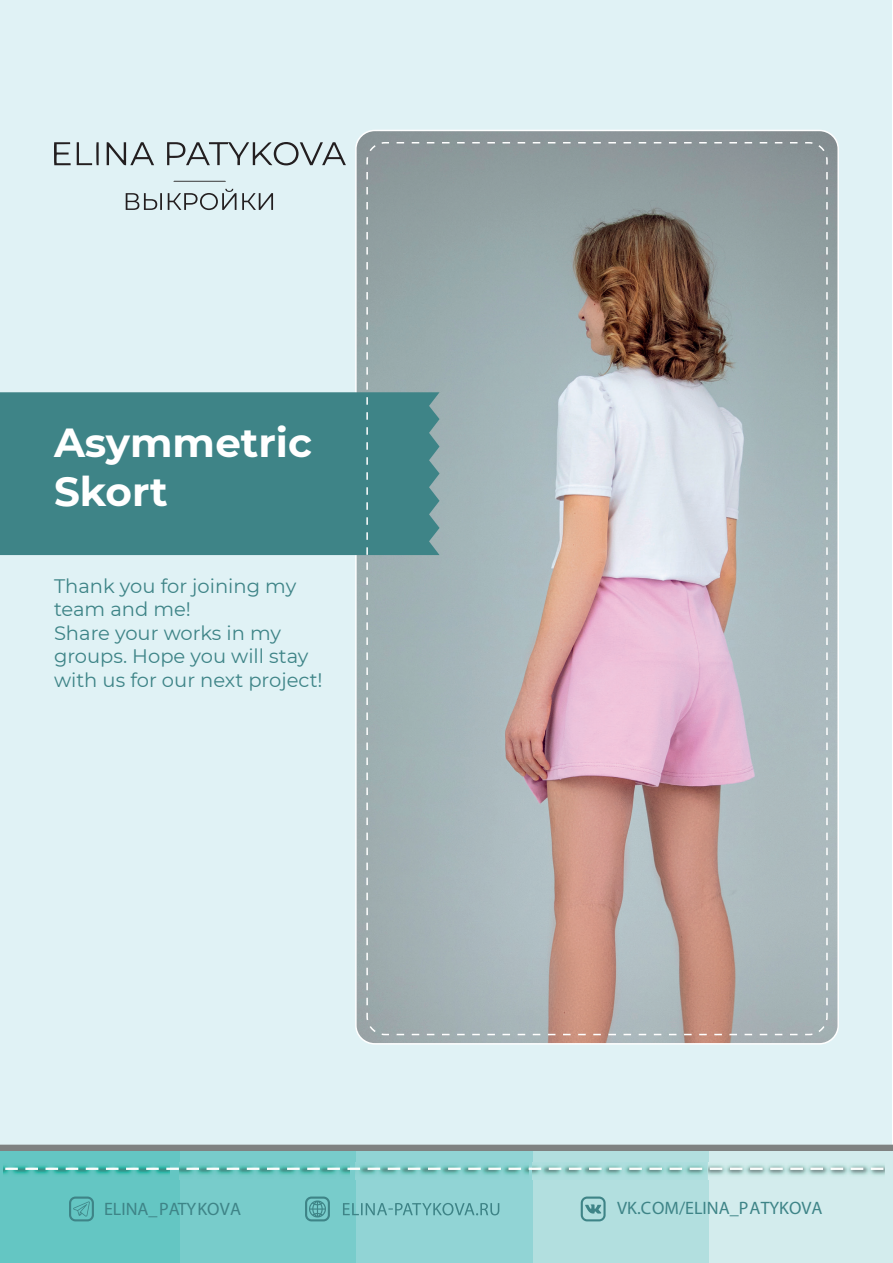
<style>
.page{position:relative;width:893px;height:1263px;background:#fff}
.page>*{position:absolute;margin:0;border:0;box-sizing:border-box;transform-origin:0 0}
.t1{font:700 40.5px/48.6px "Montserrat";color:#fff}
.t2{font:19.5px/23.4px "Montserrat";color:#3e8487}
.t3{font:18px "Myriad Pro";color:#3e8487}
</style>
<div class="page">
<div style="left:0;top:0;width:892px;height:1263px;background:#e0f2f5"></div>
<img style="left:358px;top:133px;width:478px;height:911px">
<div style="left:1px;top:392px;width:365px;height:163px;background:#3e8487"></div>
<svg style="left:366px;top:141px;width:462px;height:895px;background:#ababad"></svg>
<div style="left:1px;top:1145px;width:892px;height:6px;background:#7f8281"></div>
<div style="left:708px;top:1151px;width:185px;height:112px;background:#d3eced"></div>
<div style="left:532px;top:1151px;width:176px;height:112px;background:#b2dfdf"></div>
<div style="left:356px;top:1151px;width:176px;height:112px;background:#91d4d5"></div>
<div style="left:180px;top:1151px;width:176px;height:112px;background:#78cccb"></div>
<div style="left:0;top:1151px;width:180px;height:112px;background:#64c6c3"></div>
<img style="left:532px;top:1165px;width:353px;height:10px">
<img style="left:359px;top:1165px;width:169px;height:10px">
<img style="left:180px;top:1165px;width:170px;height:10px">
<img style="left:3px;top:1165px;width:167px;height:10px">
<svg style="left:851px;top:1167px;width:12px;height:3px"></svg>
<svg style="left:831px;top:1167px;width:12px;height:3px"></svg>
<svg style="left:810px;top:1167px;width:13px;height:3px"></svg>
<svg style="left:790px;top:1167px;width:13px;height:3px"></svg>
<svg style="left:770px;top:1167px;width:13px;height:3px"></svg>
<svg style="left:750px;top:1167px;width:13px;height:3px"></svg>
<svg style="left:730px;top:1167px;width:12px;height:3px"></svg>
<svg style="left:710px;top:1167px;width:12px;height:3px"></svg>
<svg style="left:690px;top:1167px;width:12px;height:3px"></svg>
<svg style="left:669px;top:1167px;width:13px;height:3px"></svg>
<svg style="left:649px;top:1167px;width:13px;height:3px"></svg>
<svg style="left:629px;top:1167px;width:13px;height:3px"></svg>
<svg style="left:609px;top:1167px;width:13px;height:3px"></svg>
<svg style="left:589px;top:1167px;width:13px;height:3px"></svg>
<svg style="left:569px;top:1167px;width:12px;height:3px"></svg>
<svg style="left:549px;top:1167px;width:12px;height:3px"></svg>
<svg style="left:529px;top:1167px;width:12px;height:3px"></svg>
<svg style="left:508px;top:1167px;width:13px;height:3px"></svg>
<svg style="left:488px;top:1167px;width:13px;height:3px"></svg>
<svg style="left:468px;top:1167px;width:13px;height:3px"></svg>
<svg style="left:448px;top:1167px;width:13px;height:3px"></svg>
<svg style="left:428px;top:1167px;width:13px;height:3px"></svg>
<svg style="left:408px;top:1167px;width:12px;height:3px"></svg>
<svg style="left:388px;top:1167px;width:12px;height:3px"></svg>
<svg style="left:368px;top:1167px;width:12px;height:3px"></svg>
<svg style="left:347px;top:1167px;width:13px;height:3px"></svg>
<svg style="left:327px;top:1167px;width:13px;height:3px"></svg>
<svg style="left:307px;top:1167px;width:13px;height:3px"></svg>
<svg style="left:287px;top:1167px;width:13px;height:3px"></svg>
<svg style="left:267px;top:1167px;width:13px;height:3px"></svg>
<svg style="left:247px;top:1167px;width:12px;height:3px"></svg>
<svg style="left:227px;top:1167px;width:12px;height:3px"></svg>
<svg style="left:207px;top:1167px;width:12px;height:3px"></svg>
<svg style="left:186px;top:1167px;width:13px;height:3px"></svg>
<svg style="left:166px;top:1167px;width:13px;height:3px"></svg>
<svg style="left:146px;top:1167px;width:13px;height:3px"></svg>
<svg style="left:126px;top:1167px;width:13px;height:3px"></svg>
<svg style="left:106px;top:1167px;width:12px;height:3px"></svg>
<svg style="left:86px;top:1167px;width:12px;height:3px"></svg>
<svg style="left:66px;top:1167px;width:12px;height:3px"></svg>
<svg style="left:46px;top:1167px;width:12px;height:3px"></svg>
<svg style="left:25px;top:1167px;width:13px;height:3px"></svg>
<svg style="left:5px;top:1167px;width:13px;height:3px"></svg>
<svg style="left:871px;top:1167px;width:12px;height:3px"></svg>
<svg style="left:305px;top:1196px;width:25px;height:25px"></svg>
<svg style="left:343px;top:1203px;width:156px;height:12px"></svg>
<svg style="left:581px;top:1196px;width:25px;height:25px"></svg>
<svg style="left:69px;top:1196px;width:25px;height:25px"></svg>
<svg style="left:54px;top:142px;width:17px;height:23px"></svg>
<svg style="left:107px;top:142px;width:47px;height:23px"></svg>
<svg style="left:167px;top:142px;width:179px;height:23px"></svg>
<svg style="left:77px;top:142px;width:22px;height:23px"></svg>
<svg style="left:173px;top:181px;width:53px;height:1px"></svg>
<svg style="left:126px;top:193px;width:36px;height:17px"></svg>
<svg style="left:168px;top:189px;width:68px;height:21px"></svg>
<svg style="left:242px;top:193px;width:31px;height:17px"></svg>
<hr style="left:0;top:1px;width:1px;height:1262px;background:#e0f2f5">
<h1 class="t1" style="left:54px;top:416px;width:259px">Asymmetric<br>Skort</h1>
<p class="t2" style="left:54px;top:574px;width:270px">Thank you for joining my team and me!<br>Share your works in my groups. Hope you will stay with us for our next project!</p>
<p class="t3" style="left:104px;top:1198px;width:138px">ELINA_PATYKOVA</p>
<p class="t3" style="left:617px;top:1197px;width:207px">VK.COM/ELINA_PATYKOVA</p>
</div>
